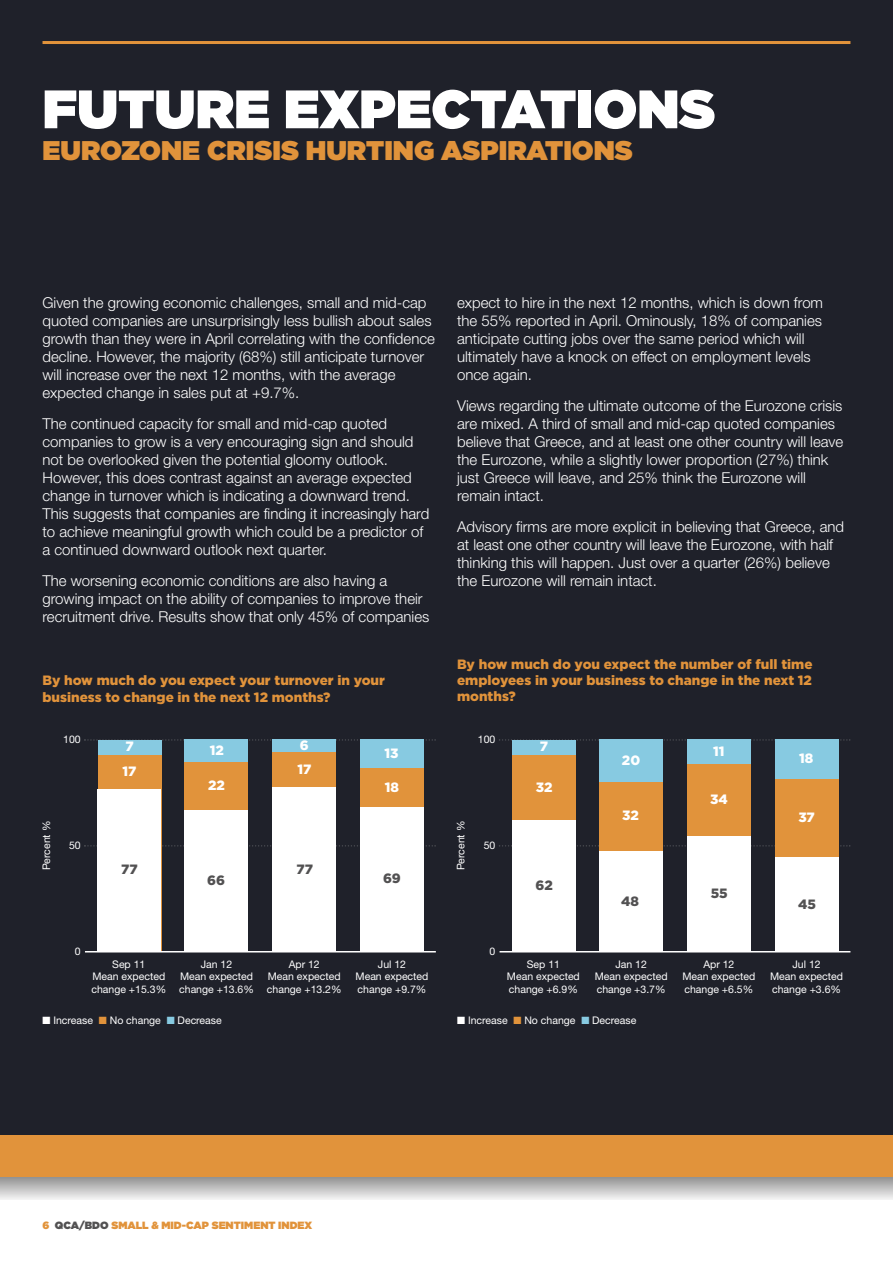
<style>
.page{position:relative;width:893px;height:1263px;background:#fff}
.page>*{position:absolute;margin:0;border:0;box-sizing:border-box;transform-origin:0 0}
.t1{font:900 54px "Gotham";color:#fff}
.t2{font:900 27px "Gotham";color:#e1933b}
.t3{font:300 15px/18px "Helvetica Neue";color:#fff}
.t4{font:900 13.5px/16.2px "Gotham";color:#e1933b}
.t5{font:900 13.5px "Gotham";color:#fff}
.t6{font:900 13.5px "Gotham";color:#525152}
.t7{font:10.5px/12.6px "Helvetica Neue";color:#fff;text-align:center}
.t8{font:900 10.5px "Gotham";color:#e1933b}
.s1{color:#e1933b}
.s2{color:#87cae1}
.s3{color:#525152}
</style>
<div class="page">
<div style="left:0;top:0;width:893px;height:1148px;background:#1f212a"></div>
<hr style="left:43px;top:41px;width:807px;height:3px;background:#e1933b">
<div style="left:0;top:1135px;width:893px;height:43px;background:#e1933b"></div>
<svg style="left:84px;top:739px;width:352px;height:2px"></svg>
<svg style="left:84px;top:845px;width:352px;height:1px"></svg>
<div style="left:98px;top:740px;width:64px;height:211px;background:#87cae1"></div>
<div style="left:98px;top:755px;width:64px;height:196px;background:#e1933b"></div>
<div style="left:184px;top:740px;width:64px;height:212px;background:#87cae1"></div>
<div style="left:184px;top:762px;width:64px;height:190px;background:#e1933b"></div>
<div style="left:184px;top:810px;width:64px;height:142px;background:#fff"></div>
<div style="left:272px;top:740px;width:64px;height:212px;background:#87cae1"></div>
<div style="left:272px;top:753px;width:64px;height:199px;background:#e1933b"></div>
<div style="left:272px;top:787px;width:64px;height:165px;background:#fff"></div>
<div style="left:360px;top:740px;width:64px;height:212px;background:#87cae1"></div>
<div style="left:360px;top:769px;width:64px;height:183px;background:#e1933b"></div>
<div style="left:360px;top:807px;width:64px;height:145px;background:#fff"></div>
<div style="left:98px;top:789px;width:63px;height:163px;background:#fff"></div>
<hr style="left:85px;top:951px;width:351px;height:1px;background:#fff">
<svg style="left:499px;top:739px;width:351px;height:2px"></svg>
<svg style="left:499px;top:845px;width:351px;height:1px"></svg>
<div style="left:512px;top:740px;width:64px;height:211px;background:#87cae1"></div>
<div style="left:512px;top:755px;width:64px;height:196px;background:#e1933b"></div>
<div style="left:599px;top:740px;width:64px;height:212px;background:#87cae1"></div>
<div style="left:599px;top:782px;width:64px;height:170px;background:#e1933b"></div>
<div style="left:599px;top:851px;width:64px;height:101px;background:#fff"></div>
<div style="left:687px;top:740px;width:64px;height:212px;background:#87cae1"></div>
<div style="left:687px;top:764px;width:64px;height:188px;background:#e1933b"></div>
<div style="left:687px;top:836px;width:64px;height:116px;background:#fff"></div>
<div style="left:775px;top:740px;width:63px;height:212px;background:#87cae1"></div>
<div style="left:775px;top:779px;width:63px;height:173px;background:#e1933b"></div>
<div style="left:775px;top:857px;width:63px;height:95px;background:#fff"></div>
<div style="left:512px;top:821px;width:64px;height:131px;background:#fff"></div>
<hr style="left:500px;top:951px;width:350px;height:1px;background:#fff">
<h1 class="t1" style="left:43px;top:90px;width:674px">FUTURE EXPECTATIONS</h1>
<h2 class="t2" style="left:43px;top:141px;width:592px">EUROZONE CRISIS HURTING ASPIRATIONS</h2>
<p class="t3" style="left:43px;top:295px;width:394px">Given the growing economic challenges, small and mid-cap quoted companies are unsurprisingly less bullish about sales growth than they were in April correlating with the confidence decline. However, the majority (68%) still anticipate turnover will increase over the next 12 months, with the average expected change in sales put at +9.7%.</p>
<p class="t3" style="left:43px;top:416px;width:388px">The continued capacity for small and mid-cap quoted companies to grow is a very encouraging sign and should not be overlooked given the potential gloomy outlook.<br>However, this does contrast against an average expected change in turnover which is indicating a downward trend.<br>This suggests that companies are finding it increasingly hard to achieve meaningful growth which could be a predictor of a continued downward outlook next quarter.</p>
<p class="t3" style="left:43px;top:573px;width:388px">The worsening economic conditions are also having a growing impact on the ability of companies to improve their recruitment drive. Results show that only 45% of companies</p>
<p class="t4" style="left:43px;top:674px;width:344px">by how much do you expect your turnover in your business to change in the next 12 months?</p>
<p class="t7" style="left:63px;top:734px;width:19px">100</p>
<p class="t7" style="left:41px;top:870px;width:51px;rotate:-90deg">Percent %</p>
<p class="t7" style="left:69px;top:840px;width:13px">50</p>
<p class="t7" style="left:75px;top:946px;width:7px">0</p>
<p class="t5" style="left:125px;top:741px;width:10px">7</p>
<p class="t5" style="left:122px;top:767px;width:15px">17</p>
<p class="t6" style="left:121px;top:865px;width:18px">77</p>
<p class="t5" style="left:210px;top:745px;width:16px">12</p>
<p class="t5" style="left:208px;top:781px;width:18px">22</p>
<p class="t6" style="left:207px;top:875px;width:19px">66</p>
<p class="t5" style="left:300px;top:741px;width:10px">6</p>
<p class="t5" style="left:298px;top:765px;width:15px">17</p>
<p class="t6" style="left:297px;top:864px;width:18px">77</p>
<p class="t5" style="left:384px;top:749px;width:16px">13</p>
<p class="t5" style="left:385px;top:782px;width:16px">18</p>
<p class="t6" style="left:383px;top:874px;width:19px">69</p>
<p class="t7" style="left:91px;top:959px;width:76px">Sep 11<br>Mean expected change +15.3%</p>
<p class="t7" style="left:179px;top:959px;width:76px">Jan 12<br>Mean expected change +13.6%</p>
<p class="t7" style="left:267px;top:959px;width:76px">Apr 12<br>Mean expected change +13.2%</p>
<p class="t7" style="left:356px;top:959px;width:74px">Jul 12<br>Mean expected change +9.7%</p>
<p class="t7" style="left:43px;top:1015px;width:181px">■ Increase <span class="s1">■</span> No change <span class="s2">■</span> Decrease</p>
<p class="t3" style="left:457px;top:295px;width:367px">expect to hire in the next 12 months, which is down from the 55% reported in April. Ominously, 18% of companies anticipate cutting jobs over the same period which will ultimately have a knock on effect on employment levels once again.</p>
<p class="t3" style="left:457px;top:398px;width:388px">Views regarding the ultimate outcome of the Eurozone crisis are mixed. A third of small and mid-cap quoted companies believe that Greece, and at least one other country will leave the Eurozone, while a slightly lower proportion (27%) think just Greece will leave, and 25% think the Eurozone will remain intact.</p>
<p class="t3" style="left:457px;top:519px;width:389px">Advisory firms are more explicit in believing that Greece, and at least one other country will leave the Eurozone, with half thinking this will happen. Just over a quarter (26%) believe the Eurozone will remain intact.</p>
<p class="t4" style="left:457px;top:657px;width:357px;text-align:justify">by how much do you expect the number of full time employees in your business to change in the next 12 months?</p>
<p class="t7" style="left:478px;top:734px;width:19px">100</p>
<p class="t7" style="left:456px;top:870px;width:51px;rotate:-90deg">Percent %</p>
<p class="t7" style="left:484px;top:840px;width:13px">50</p>
<p class="t7" style="left:489px;top:946px;width:7px">0</p>
<p class="t5" style="left:540px;top:741px;width:10px">7</p>
<p class="t5" style="left:536px;top:782px;width:18px">32</p>
<p class="t6" style="left:536px;top:881px;width:19px">62</p>
<p class="t5" style="left:622px;top:755px;width:20px">20</p>
<p class="t5" style="left:622px;top:811px;width:18px">32</p>
<p class="t6" style="left:621px;top:896px;width:19px">48</p>
<p class="t5" style="left:713px;top:746px;width:13px">11</p>
<p class="t5" style="left:710px;top:795px;width:19px">34</p>
<p class="t6" style="left:711px;top:888px;width:19px">55</p>
<p class="t5" style="left:799px;top:754px;width:16px">18</p>
<p class="t5" style="left:798px;top:812px;width:18px">37</p>
<p class="t6" style="left:798px;top:899px;width:19px">45</p>
<p class="t7" style="left:507px;top:959px;width:74px">Sep 11<br>Mean expected change +6.9%</p>
<p class="t7" style="left:595px;top:959px;width:74px">Jan 12<br>Mean expected change +3.7%</p>
<p class="t7" style="left:682px;top:959px;width:74px">Apr 12<br>Mean expected change +6.5%</p>
<p class="t7" style="left:770px;top:959px;width:74px">Jul 12<br>Mean expected change +3.6%</p>
<p class="t7" style="left:457px;top:1015px;width:181px">■ Increase <span class="s1">■</span> No change <span class="s2">■</span> Decrease</p>
<p class="t8" style="left:43px;top:1221px;width:271px">6 <span class="s3">QCA/BDO</span> SMALL &amp; MID-CAP SENTIMENT INDEX</p>
</div>
